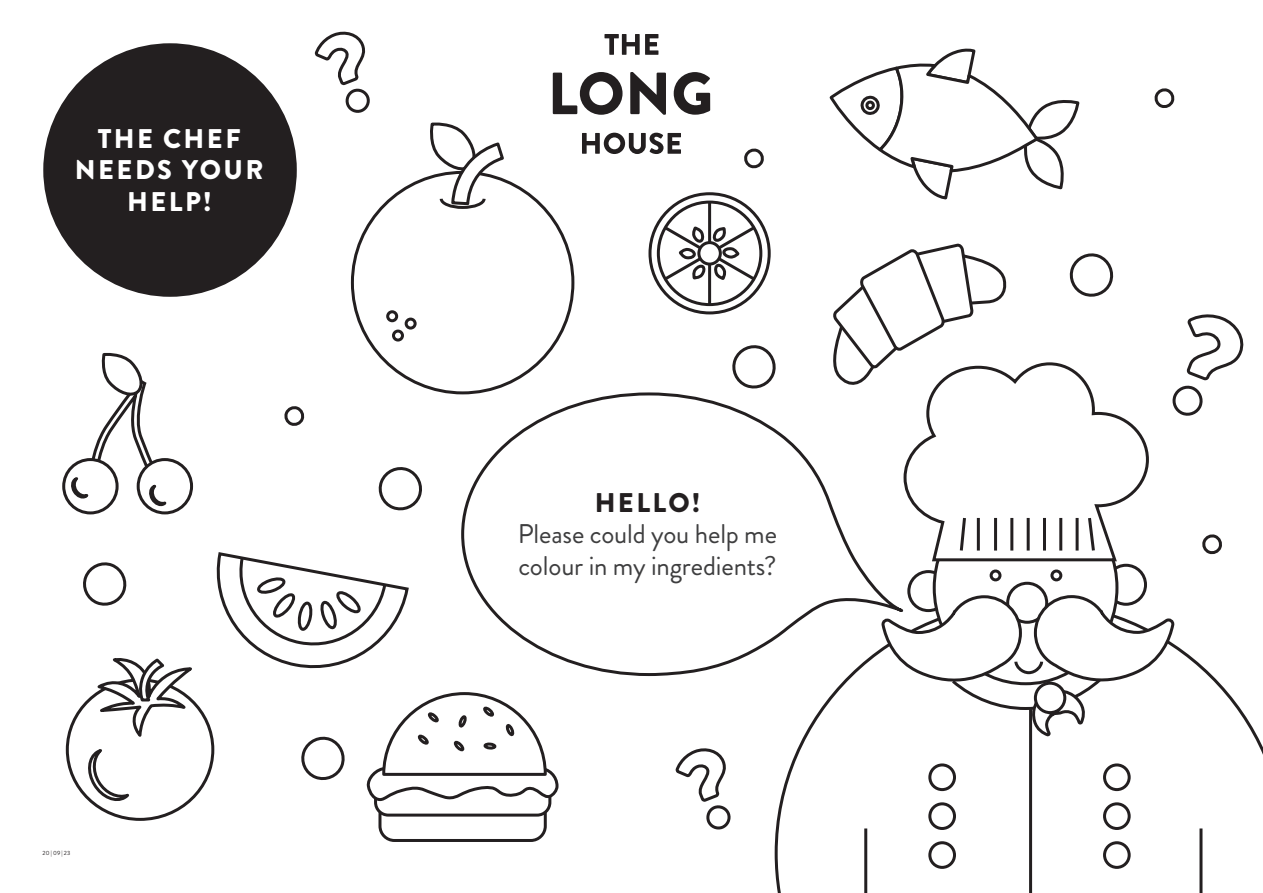
<style>
.page{position:relative;width:1263px;height:893px;background:#fff}
.page>*{position:absolute;margin:0;border:0;box-sizing:border-box;transform-origin:0 0}
.t1{font:27px/31.5px "Brandon Grotesque";letter-spacing:-.005em;color:#3e3e3f;text-align:center}
.t2{font:900 27px/31.5px "Brandon Grotesque";letter-spacing:.09em;color:#fff;text-align:center}
.t3{font:6px "Brandon Grotesque";color:#231f20}
.s1{font-weight:900;color:#231f20}
</style>
<div class="page">
<svg style="left:774px;top:620px;width:489px;height:273px"></svg>
<div style="left:907px;top:570px;width:42px;height:42px;border:3px solid #231f20;border-radius:50%"></div>
<div style="left:1105px;top:564px;width:42px;height:42px;border:3px solid #231f20;border-radius:50%"></div>
<div style="left:934px;top:492px;width:183px;height:192px;background:#fff;border-radius:50%"></div>
<svg style="left:905px;top:362px;width:244px;height:201px"></svg>
<svg style="left:1008px;top:583px;width:39px;height:39px"></svg>
<div style="left:1006px;top:582px;width:42px;height:42px;border:3px solid #231f20;border-radius:50%"></div>
<div style="left:990px;top:569px;width:11px;height:12px;border:3px solid #231f20;border-radius:50%"></div>
<div style="left:928px;top:763px;width:28px;height:28px;border:3px solid #231f20;border-radius:50%"></div>
<div style="left:1050px;top:569px;width:12px;height:12px;border:3px solid #231f20;border-radius:50%"></div>
<svg style="left:958px;top:515px;width:10px;height:39px"></svg>
<hr style="left:977px;top:518px;width:3px;height:33px;background:#231f20">
<hr style="left:994px;top:518px;width:3px;height:33px;background:#231f20">
<hr style="left:1010px;top:518px;width:3px;height:33px;background:#231f20">
<hr style="left:1027px;top:518px;width:3px;height:33px;background:#231f20">
<hr style="left:1043px;top:518px;width:3px;height:33px;background:#231f20">
<hr style="left:1059px;top:518px;width:3px;height:33px;background:#231f20">
<hr style="left:1075px;top:518px;width:3px;height:33px;background:#231f20">
<svg style="left:1086px;top:515px;width:11px;height:39px"></svg>
<hr style="left:1029px;top:709px;width:3px;height:184px;background:#231f20">
<div style="left:928px;top:802px;width:28px;height:28px;border:3px solid #231f20;border-radius:50%"></div>
<div style="left:928px;top:841px;width:28px;height:28px;border:3px solid #231f20;border-radius:50%"></div>
<div style="left:1103px;top:763px;width:28px;height:28px;border:3px solid #231f20;border-radius:50%"></div>
<div style="left:1103px;top:802px;width:28px;height:28px;border:3px solid #231f20;border-radius:50%"></div>
<div style="left:1103px;top:841px;width:28px;height:28px;border:3px solid #231f20;border-radius:50%"></div>
<hr style="left:864px;top:828px;width:3px;height:65px;background:#231f20">
<hr style="left:1199px;top:828px;width:3px;height:65px;background:#231f20">
<svg style="left:460px;top:391px;width:445px;height:286px"></svg>
<svg style="left:882px;top:594px;width:291px;height:144px"></svg>
<svg style="left:1172px;top:314px;width:72px;height:102px"></svg>
<svg style="left:677px;top:748px;width:54px;height:82px"></svg>
<svg style="left:316px;top:31px;width:54px;height:82px"></svg>
<svg style="left:1202px;top:534px;width:19px;height:21px"></svg>
<svg style="left:1154px;top:88px;width:20px;height:20px"></svg>
<svg style="left:284px;top:406px;width:20px;height:20px"></svg>
<svg style="left:744px;top:148px;width:19px;height:21px"></svg>
<svg style="left:83px;top:562px;width:44px;height:44px"></svg>
<svg style="left:378px;top:467px;width:44px;height:44px"></svg>
<svg style="left:1069px;top:253px;width:45px;height:44px"></svg>
<svg style="left:301px;top:736px;width:44px;height:44px"></svg>
<svg style="left:732px;top:345px;width:44px;height:44px"></svg>
<svg style="left:84px;top:658px;width:116px;height:145px"></svg>
<svg style="left:829px;top:48px;width:251px;height:152px"></svg>
<svg style="left:216px;top:552px;width:193px;height:117px"></svg>
<svg style="left:64px;top:460px;width:53px;height:53px"></svg>
<div style="left:62px;top:458px;width:57px;height:56px;border:3px solid #231f20;border-radius:50%"></div>
<svg style="left:138px;top:460px;width:54px;height:53px"></svg>
<div style="left:137px;top:458px;width:56px;height:56px;border:3px solid #231f20;border-radius:50%"></div>
<svg style="left:68px;top:353px;width:108px;height:155px"></svg>
<svg style="left:424px;top:122px;width:82px;height:87px"></svg>
<div style="left:386px;top:310px;width:12px;height:12px;border:3px solid #231f20;border-radius:50%"></div>
<div style="left:392px;top:330px;width:12px;height:12px;border:3px solid #231f20;border-radius:50%"></div>
<div style="left:405px;top:318px;width:12px;height:12px;border:3px solid #231f20;border-radius:50%"></div>
<svg style="left:650px;top:194px;width:119px;height:119px"></svg>
<div style="left:648px;top:192px;width:123px;height:122px;border:3px solid #231f20;border-radius:50%"></div>
<div style="left:658px;top:202px;width:103px;height:103px;background:#fff;border-radius:50%"></div>
<div style="left:657px;top:201px;width:105px;height:105px;border:3px solid #231f20;border-radius:50%"></div>
<hr style="left:708px;top:202px;width:3px;height:51px;background:#231f20">
<hr style="left:708px;top:253px;width:3px;height:52px;background:#231f20">
<svg style="left:661px;top:224px;width:97px;height:59px"></svg>
<div style="left:378px;top:799px;width:169px;height:43px;border:3px solid #231f20;border-radius:14px"></div>
<div style="left:376px;top:780px;width:174px;height:35px;background:#fff;border-radius:13px"></div>
<div style="left:374px;top:778px;width:177px;height:39px;border:3px solid #231f20;border-radius:13px"></div>
<svg style="left:366px;top:692px;width:193px;height:111px"></svg>
<svg style="left:825px;top:243px;width:185px;height:149px"></svg>
<div style="left:43px;top:43px;width:254px;height:254px;background:#231f20;border-radius:50%"></div>
<svg style="left:582px;top:133px;width:99px;height:21px"></svg>
<svg style="left:553px;top:72px;width:157px;height:43px"></svg>
<svg style="left:604px;top:34px;width:54px;height:21px"></svg>
<p class="t2" style="left:75px;top:123px;width:190px">THE CHEF<br>NEEDS YOUR<br>HELP!</p>
<p class="t3" style="left:43px;top:848px;width:29px">20 | 09 | 23</p>
<p class="t1" style="left:518px;top:487px;width:261px"><span class="s1">HELLO!<br></span>Please could you help me colour in my ingredients?</p>
</div>
